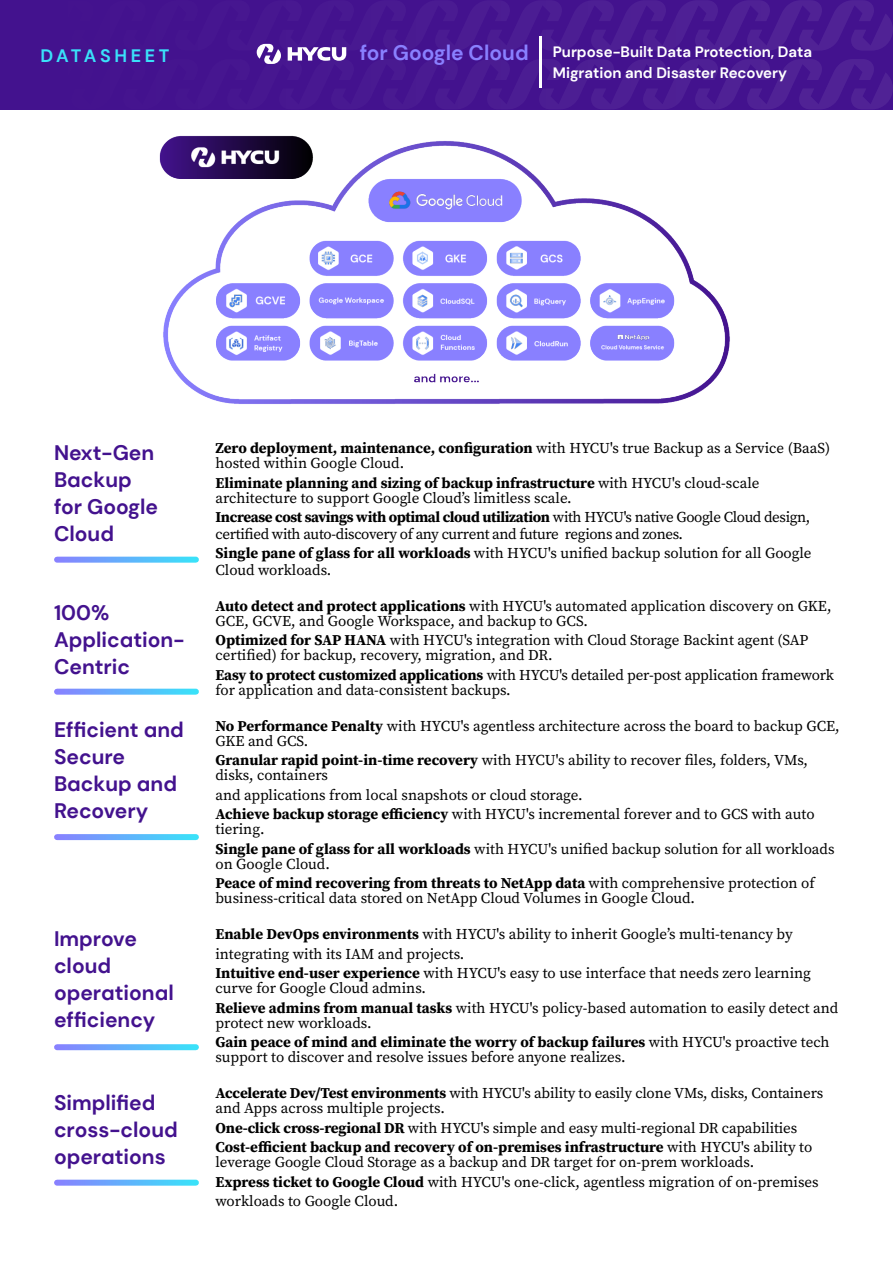
<style>
.page{position:relative;width:893px;height:1263px;background:#fff}
.page>*{position:absolute;margin:0;border:0;box-sizing:border-box;transform-origin:0 0}
.t1{font:700 21px/27px "DM Sans";color:#43128e}
.t2{font:700 18px "DM Sans";letter-spacing:.2em;color:#3ae1f9}
.t3{font:15px/15px "Source Serif Pro";color:#000}
.t4{font:700 15px/19.5px "Source Serif Pro";color:#000}
.t5{font:15px/16.5px "Source Serif Pro";letter-spacing:-.025em;color:#000}
.t6{font:700 15px/21px "DM Sans";color:#fff}
.s1{font-size:21px;color:#8980ff}
.s2{font-weight:700}
.s3{font-weight:400}
</style>
<div class="page">
<svg style="left:57px;top:557px;width:139px;height:6px"></svg>
<svg style="left:57px;top:689px;width:139px;height:6px"></svg>
<svg style="left:57px;top:834px;width:139px;height:6px"></svg>
<svg style="left:57px;top:1044px;width:139px;height:6px"></svg>
<svg style="left:57px;top:1180px;width:139px;height:6px"></svg>
<img style="left:159px;top:135px;width:571px;height:269px">
<svg style="left:0;top:0;width:893px;height:109px;background:#471890"></svg>
<p class="t2" style="left:40px;top:44px;width:130px">DATASHEET</p>
<p class="t6" style="left:553px;top:41px;width:261px;text-indent:-193px"><span class="s1">for Google Cloud</span> Purpose-Built Data Protection, Data<br>Migration and Disaster Recovery</p>
<h1 class="t1" style="left:54px;top:439px;width:106px">Next-Gen<br>Backup for Google<br>Cloud</h1>
<h1 class="t1" style="left:54px;top:599px;width:132px">100%<br>Application-<br>Centric</h1>
<h1 class="t1" style="left:54px;top:716px;width:131px">Efficient and<br>Secure<br>Backup and<br>Recovery</h1>
<h1 class="t1" style="left:54px;top:925px;width:121px">Improve cloud operational efficiency</h1>
<h1 class="t1" style="left:54px;top:1089px;width:125px">Simplified cross-cloud operations</h1>
<p class="t3" style="left:215px;top:441px;width:616px"><span class="s2">Zero deployment, maintenance, configuration</span> with HYCU's true Backup as a Service (BaaS) hosted within Google Cloud.</p>
<p class="t3" style="left:215px;top:475px;width:546px"><span class="s2">Eliminate planning and sizing of backup infrastructure</span> with HYCU's cloud-scale architecture to support Google Cloud’s limitless scale.</p>
<p class="t5" style="left:215px;top:509px;width:596px"><span class="s2">Increase cost savings with optimal cloud utilization</span> with HYCU's native Google Cloud design, certified with auto-discovery of any current and future regions and zones.</p>
<p class="t3" style="left:215px;top:545px;width:598px;line-height:16.5px"><span class="s2">Single pane of glass for all workloads</span> with HYCU's unified backup solution for all Google<br>Cloud workloads.</p>
<p class="t3" style="left:215px;top:598px;width:617px"><span class="s2">Auto detect and protect applications</span> with HYCU's automated application discovery on GKE,<br>GCE, GCVE, and Google Workspace, and backup to GCS.</p>
<p class="t3" style="left:215px;top:633px;width:594px"><span class="s2">Optimized for SAP HANA</span> with HYCU's integration with Cloud Storage Backint agent (SAP certified) for backup, recovery, migration, and DR.</p>
<p class="t3" style="left:215px;top:667px;width:620px"><span class="s2">Easy to protect customized applications</span> with HYCU's detailed per-post application framework for application and data-consistent backups.</p>
<p class="t3" style="left:215px;top:718px;width:626px"><span class="s2">No Performance Penalty</span> with HYCU's agentless architecture across the board to backup GCE,<br>GKE and GCS.</p>
<p class="t3" style="left:215px;top:753px;width:594px"><span class="s2">Granular rapid point-in-time recovery</span> with HYCU's ability to recover files, folders, VMs, disks, containers</p>
<p class="t3" style="left:215px;top:785px;width:601px;line-height:19.5px">and applications from local snapshots or cloud storage.<br><span class="s2">Achieve backup storage efficiency</span> with HYCU's incremental forever and to GCS with auto</p>
<p class="t3" style="left:215px;top:820px;width:621px;line-height:19.5px">tiering.<br><span class="s2">Single pane of glass for all workloads</span> with HYCU's unified backup solution for all workloads</p>
<p class="t4" style="left:215px;top:854px;width:601px"><span class="s3">on Google Cloud.<br></span>Peace of mind recovering from threats to NetApp data <span class="s3">with comprehensive protection of</span></p>
<p class="t3" style="left:215px;top:891px;width:481px">business-critical data stored on NetApp Cloud Volumes in Google Cloud.</p>
<p class="t3" style="left:215px;top:925px;width:597px;line-height:19.5px"><span class="s2">Enable DevOps environments</span> with HYCU's ability to inherit Google’s multi-tenancy by integrating with its IAM and projects.<br><span class="s2">Intuitive end-user experience</span> with HYCU's easy to use interface that needs zero learning</p>
<p class="t3" style="left:215px;top:979px;width:624px;line-height:19.5px">curve for Google Cloud admins.<br><span class="s2">Relieve admins from manual tasks</span> with HYCU's policy-based automation to easily detect and</p>
<p class="t4" style="left:215px;top:1013px;width:616px"><span class="s3">protect new workloads.<br></span>Gain peace of mind and eliminate the worry of backup failures <span class="s3">with HYCU's proactive tech</span></p>
<p class="t3" style="left:215px;top:1050px;width:411px">support to discover and resolve issues before anyone realizes.</p>
<p class="t3" style="left:215px;top:1086px;width:609px"><span class="s2">Accelerate Dev/Test environments</span> with HYCU's ability to easily clone VMs, disks, Containers and Apps across multiple projects.</p>
<p class="t4" style="left:215px;top:1118px;width:598px">One-click cross-regional DR <span class="s3">with HYCU's simple and easy multi-regional DR capabilities<br></span>Cost-efficient backup and recovery of on-premises infrastructure <span class="s3">with HYCU's ability to</span></p>
<p class="t3" style="left:215px;top:1153px;width:605px;line-height:19.5px">leverage Google Cloud Storage as a backup and DR target for on-prem workloads.<br><span class="s2">Express ticket to Google Cloud</span> with HYCU's one-click, agentless migration of on-premises workloads to Google Cloud.</p>
</div>
